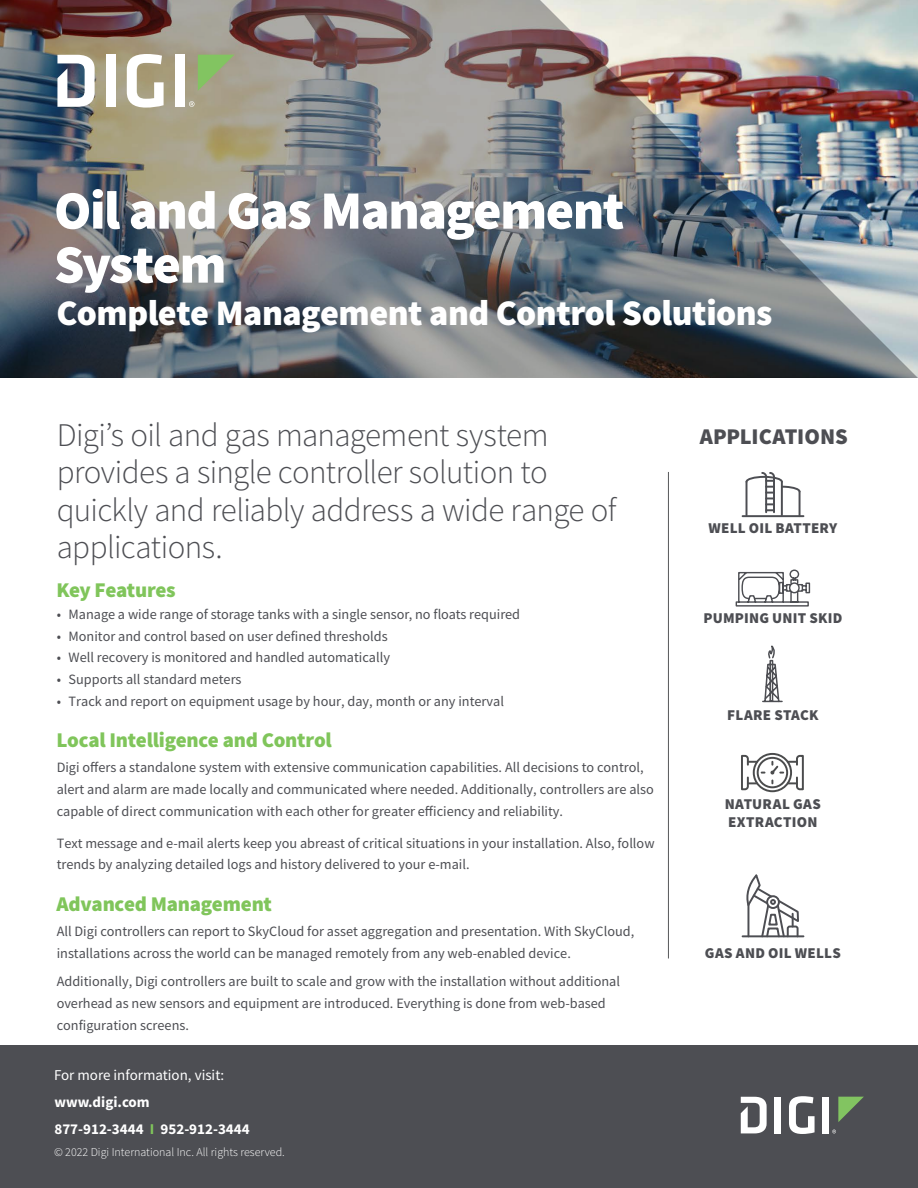
<style>
.page{position:relative;width:918px;height:1188px;background:#fff}
.page>*{position:absolute;margin:0;border:0;box-sizing:border-box;transform-origin:0 0}
.H1_reversed{font:900 54px/54px "Source Sans Pro";letter-spacing:-.025em;color:#fff}
.subhead_1_reversed{font:900 36px "Source Sans Pro";letter-spacing:-.015em;color:#fff}
.subhead_2{font:300 33px/37.5px "Source Sans Pro";letter-spacing:-.02em;color:#4d4e53}
.highlight_section_he{font:900 22.5px "Source Sans Pro";letter-spacing:-.005em;color:#4d4e53}
.subhead_1{font:900 21px "Source Sans Pro";letter-spacing:-.015em;color:#80c55b}
.highlight_box_head_c{font:900 15px/18.8px "Source Sans Pro";letter-spacing:.015em;color:#4d4e53}
.t1{font:700 15px/27.8px "Source Sans Pro";color:#fff}
.t2{font:15px "Source Sans Pro";color:#fff}
.body_text_-_first_pa{font:14.25px/21.8px "Source Sans Pro";color:#4d4e53}
.body_text{font:14.25px/21.8px "Source Sans Pro";color:#4d4e53}
.t3{font:300 12px "Source Sans Pro";color:#fff}
.s1{color:#80c55b}
</style>
<div class="page">
<div style="left:0;top:1045px;width:918px;height:143px;background:#4d4e53"></div>
<div style="left:774px;top:1097px;width:7px;height:36px;background:#fff"></div>
<svg style="left:789px;top:1096px;width:26px;height:38px"></svg>
<div style="left:822px;top:1097px;width:7px;height:36px;background:#fff"></div>
<svg style="left:838px;top:1097px;width:26px;height:25px"></svg>
<svg style="left:741px;top:1097px;width:26px;height:36px"></svg>
<svg style="left:832px;top:1130px;width:4px;height:3px"></svg>
<svg style="left:735px;top:569px;width:76px;height:38px"></svg>
<hr style="left:743px;top:515px;width:60px;height:2px;background:#4d4e53">
<hr style="left:746px;top:482px;width:1px;height:33px;background:#4d4e53">
<hr style="left:781px;top:482px;width:2px;height:33px;background:#4d4e53">
<hr style="left:799px;top:492px;width:2px;height:24px;background:#4d4e53">
<svg style="left:745px;top:472px;width:56px;height:42px"></svg>
<hr style="left:743px;top:935px;width:60px;height:2px;background:#4d4e53">
<svg style="left:746px;top:874px;width:54px;height:64px"></svg>
<div style="left:753px;top:753px;width:39px;height:39px;border:2px solid #4b4c4d;border-radius:50%"></div>
<svg style="left:741px;top:754px;width:63px;height:37px"></svg>
<div style="left:757px;top:757px;width:31px;height:31px;border:2px solid #4b4c4d;border-radius:50%"></div>
<svg style="left:762px;top:646px;width:21px;height:57px"></svg>
<hr style="left:668px;top:472px;width:1px;height:486px;background:#57585a">
<img style="left:0;top:0;width:918px;height:378px">
<div style="left:106px;top:55px;width:10px;height:52px;background:#fff"></div>
<svg style="left:127px;top:54px;width:37px;height:54px"></svg>
<div style="left:175px;top:55px;width:10px;height:52px;background:#fff"></div>
<svg style="left:198px;top:55px;width:37px;height:36px"></svg>
<svg style="left:57px;top:55px;width:38px;height:52px"></svg>
<svg style="left:189px;top:101px;width:5px;height:6px"></svg>
<p class="H1_reversed" style="left:54px;top:183px;width:572px">Oil and Gas Management<br>System</p>
<p class="subhead_1_reversed" style="left:56px;top:288px;width:718px">Complete Management and Control Solutions</p>
<p class="subhead_2" style="left:57px;top:416px;width:561px">Digi’s oil and gas management system provides a single controller solution to quickly and reliably address a wide range of applications.</p>
<p class="subhead_1" style="left:56px;top:576px;width:121px">Key Features</p>
<p class="body_text_-_first_pa" style="left:57px;top:603px;width:465px">• Manage a wide range of storage tanks with a single sensor, no floats required</p>
<p class="body_text_-_first_pa" style="left:57px;top:625px;width:332px">• Monitor and control based on user defined thresholds</p>
<p class="body_text_-_first_pa" style="left:57px;top:647px;width:335px">• Well recovery is monitored and handled automatically</p>
<p class="body_text_-_first_pa" style="left:57px;top:668px;width:186px">• Supports all standard meters</p>
<p class="body_text_-_first_pa" style="left:57px;top:690px;width:449px">• Track and report on equipment usage by hour, day, month or any interval</p>
<p class="subhead_1" style="left:56px;top:725px;width:277px">Local Intelligence and Control</p>
<p class="body_text_-_first_pa" style="left:57px;top:757px;width:599px">Digi offers a standalone system with extensive communication capabilities. All decisions to control, alert and alarm are made locally and communicated where needed. Additionally, controllers are also capable of direct communication with each other for greater efficiency and reliability.</p>
<p class="body_text_-_first_pa" style="left:57px;top:832px;width:599px">Text message and e-mail alerts keep you abreast of critical situations in your installation. Also, follow trends by analyzing detailed logs and history delivered to your e-mail.</p>
<p class="subhead_1" style="left:56px;top:889px;width:217px">Advanced Management</p>
<p class="body_text_-_first_pa" style="left:57px;top:920px;width:579px">All Digi controllers can report to SkyCloud for asset aggregation and presentation. With SkyCloud, installations across the world can be managed remotely from any web-enabled device.</p>
<p class="body_text" style="left:57px;top:970px;width:565px">Additionally, Digi controllers are built to scale and grow with the installation without additional overhead as new sensors and equipment are introduced. Everything is done from web-based configuration screens.</p>
<p class="t2" style="left:54px;top:1066px;width:172px">For more information, visit:</p>
<p class="t1" style="left:54px;top:1088px;width:197px">www.digi.com<br>877-912-3444 <span class="s1">I</span> 952-912-3444</p>
<p class="t3" style="left:54px;top:1144px;width:232px">© 2022 Digi International Inc. All rights reserved.</p>
<p class="highlight_section_he" style="left:700px;top:421px;width:150px">APPLICATIONS</p>
<p class="highlight_box_head_c" style="left:708px;top:519px;width:130px">WELL OIL BATTERY</p>
<p class="highlight_box_head_c" style="left:704px;top:608px;width:140px">PUMPING UNIT SKID</p>
<p class="highlight_box_head_c" style="left:727px;top:705px;width:93px">FLARE STACK</p>
<p class="highlight_box_head_c" style="left:725px;top:794px;width:98px">NATURAL GAS<br>EXTRACTION</p>
<p class="highlight_box_head_c" style="left:705px;top:943px;width:137px">GAS AND OIL WELLS</p>
</div>
